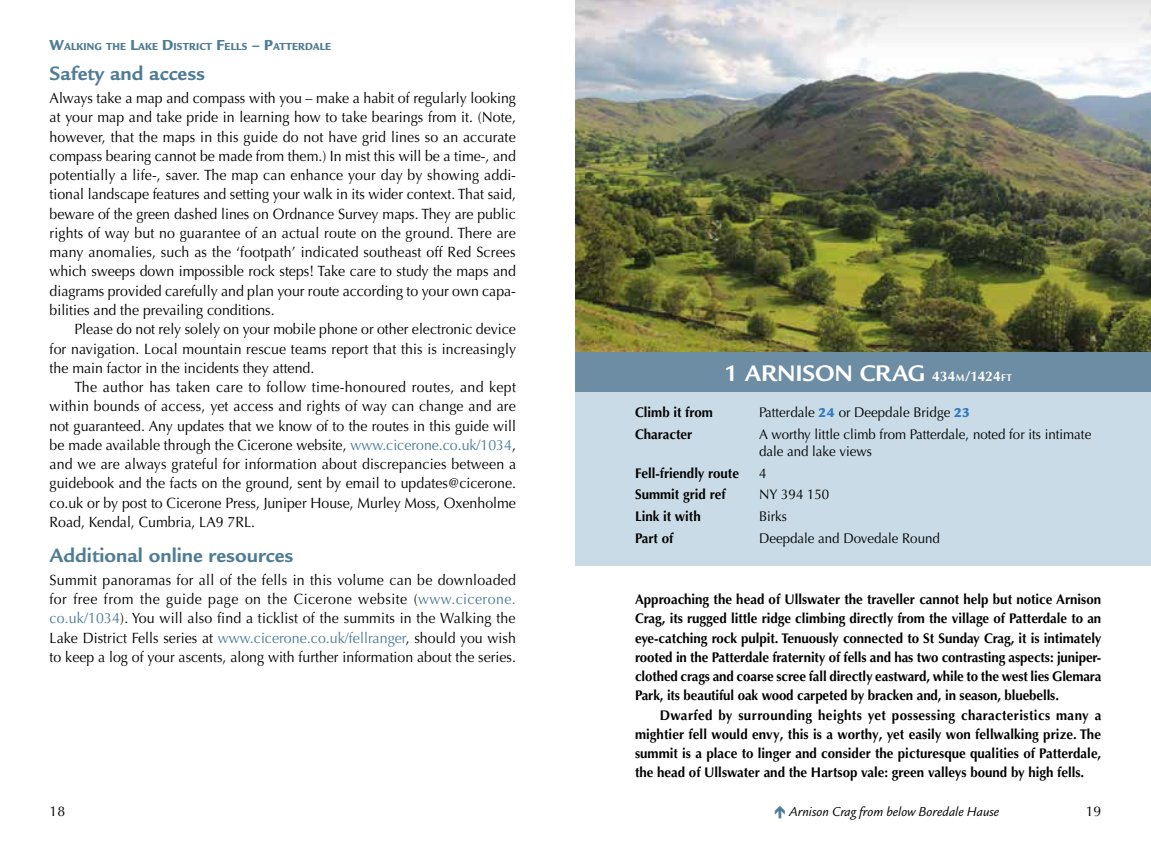
<style>
.page{position:relative;width:1151px;height:854px;background:#fff}
.page>*{position:absolute;margin:0;border:0;box-sizing:border-box;transform-origin:0 0}
.t1{font:700 24.5px "Legacy Sans";letter-spacing:-.005em;color:#fff}
.t2{font:700 21px "Legacy Sans";color:#4e7c96}
.t3{font:14.88px/19.2px "Optima LT Pro";color:#000;text-align:justify;scale:.95 1}
.t4{font:700 14px/19.2px "Optima LT Pro";color:#000;text-align:justify;scale:.95 1}
.t5{font:14px/16.8px "Optima LT Pro";color:#000;scale:.95 1}
.t6{font:italic 14px "Legacy Sans";color:#000}
.t7{font:14px "Optima LT Pro";color:#000}
.t8{font:900 11.03px "Legacy Sans";letter-spacing:.015em;color:#4e7c96;scale:.9 1}
.s1{font-size:15.75px}
.s2{color:#4e7c96}
.s3{font-family:"Optima LT Pro";font-size:14px}
.s4{font-family:"Optima LT Pro";font-size:9.8px}
.s5{font-family:"Legacy Sans";font-weight:900;color:#307abf}
</style>
<div class="page">
<img style="left:575px;top:0;width:576px;height:352px">
<div style="left:575px;top:392px;width:576px;height:173px;background:#c9dbe6"></div>
<div style="left:575px;top:352px;width:576px;height:40px;background:#6c8da4"></div>
<p class="t8" style="left:50px;top:40px;width:314px"><span class="s1">W</span>ALKING THE <span class="s1">L</span>AKE <span class="s1">D</span>ISTRICT <span class="s1">F</span>ELLS <span class="s1">– P</span>ATTERDALE</p>
<h2 class="t2" style="left:50px;top:61px;width:157px">Safety and access</h2>
<p class="t3" style="left:50px;top:88px;width:492px">Always take a map and compass with you – make a habit of regularly looking at your map and take pride in learning how to take bearings from it. (Note, however, that the maps in this guide do not have grid lines so an accurate compass bearing cannot be made from them.) In mist this will be a time-, and potentially a life-, saver. The map can enhance your day by showing addi&shy;tional landscape features and setting your walk in its wider context. That said, beware of the green dashed lines on Ordnance Survey maps. They are public rights of way but no guarantee of an actual route on the ground. There are many anomalies, such as the ‘footpath’ indicated southeast off Red Screes which sweeps down impossible rock steps! Take care to study the maps and diagrams provided carefully and plan your route according to your own capa&shy;bilities and the prevailing conditions.</p>
<p class="t3" style="left:50px;top:319px;width:493px;text-indent:25px">Please do not rely solely on your mobile phone or other electronic device for navigation. Local mountain rescue teams report that this is increasingly the main factor in the incidents they attend.</p>
<p class="t3" style="left:50px;top:377px;width:493px;text-indent:25px">The author has taken care to follow time-honoured routes, and kept within bounds of access, yet access and rights of way can change and are not guaranteed. Any updates that we know of to the routes in this guide will be made available through the Cicerone website, <span class="s2">www.cicerone.co.uk/1034</span>, and we are always grateful for information about discrepancies between a guidebook and the facts on the ground, sent by email to updates@cicerone. co.uk or by post to Cicerone Press, Juniper House, Murley Moss, Oxenholme Road, Kendal, Cumbria, LA9 7RL.</p>
<h2 class="t2" style="left:50px;top:542px;width:245px">Additional online resources</h2>
<p class="t3" style="left:50px;top:570px;width:493px">Summit panoramas for all of the fells in this volume can be downloaded for free from the guide page on the Cicerone website (<span class="s2">www.cicerone. co.uk/1034</span>). You will also find a ticklist of the summits in the Walking the Lake District Fells series at <span class="s2">www.cicerone.co.uk/fellranger</span>, should you wish to keep a log of your ascents, along with further information about the series.</p>
<h1 class="t1" style="left:724px;top:359px;width:289px">1 ARNISON CRAG <span class="s3">434</span><span class="s4">m</span><span class="s3">/1424</span><span class="s4">ft</span></h1>
<p class="t4" style="left:635px;top:402px;width:83px">Climb it from</p>
<p class="t5" style="left:759px;top:404px;width:223px">Patterdale <span class="s5">24</span> or Deepdale Bridge <span class="s5">23</span></p>
<p class="t4" style="left:635px;top:424px;width:62px">Character</p>
<p class="t5" style="left:759px;top:426px;width:351px">A worthy little climb from Patterdale, noted for its intimate dale and lake views</p>
<p class="t4" style="left:635px;top:463px;width:111px">Fell-friendly route</p>
<p class="t5" style="left:759px;top:464px;width:9px">4</p>
<p class="t4" style="left:635px;top:484px;width:97px">Summit grid ref</p>
<p class="t5" style="left:759px;top:486px;width:75px">NY 394 150</p>
<p class="t4" style="left:635px;top:506px;width:71px">Link it with</p>
<p class="t5" style="left:759px;top:508px;width:31px">Birks</p>
<p class="t4" style="left:635px;top:528px;width:42px">Part of</p>
<p class="t5" style="left:759px;top:529px;width:192px">Deepdale and Dovedale Round</p>
<p class="t4" style="left:635px;top:589px;width:493px">Approaching the head of Ullswater the traveller cannot help but notice Arnison Crag, its rugged little ridge climbing directly from the village of Patterdale to an eye-catching rock pulpit. Tenuously connected to St Sunday Crag, it is intimately rooted in the Patterdale fraternity of fells and has two contrasting aspects: juniper&shy;clothed crags and coarse scree fall directly eastward, while to the west lies Glemara Park, its beautiful oak wood carpeted by bracken and, in season, bluebells.</p>
<p class="t4" style="left:635px;top:704px;width:492px;text-indent:25px">Dwarfed by surrounding heights yet possessing characteristics many a mightier fell would envy, this is a worthy, yet easily won fellwalking prize. The summit is a place to linger and consider the picturesque qualities of Patterdale, the head of Ullswater and the Hartsop vale: green valleys bound by high fells.</p>
<p class="t6" style="left:789px;top:803px;width:212px">Arnison Crag from below Boredale Hause</p>
<p class="t7" style="left:50px;top:802px;width:17px">18</p>
<p class="t7" style="left:1086px;top:802px;width:17px">19</p>
</div>
